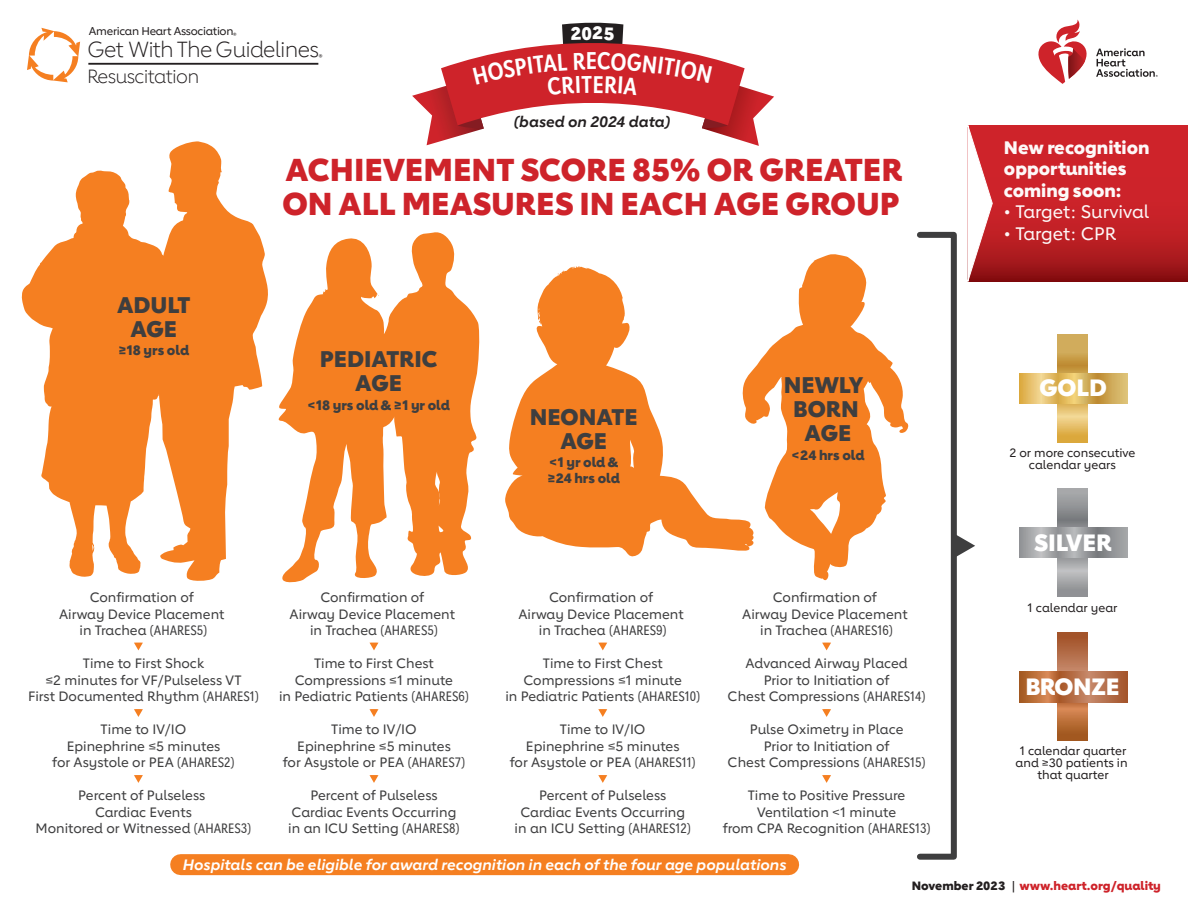
<style>
.page{position:relative;width:1188px;height:918px;background:#fff}
.page>*{position:absolute;margin:0;border:0;box-sizing:border-box;transform-origin:0 0}
.t1{font:800 31.5px/34.8px "Lub Dub";color:#ce232a}
.t2{font:700 24px "Lub Dub Condensed";color:#fff}
.t3{font:800 23.55px "Lub Dub";color:#fff}
.t4{font:800 22.5px/24px "Lub Dub";color:#3e3e3f;text-align:center}
.t5{font:300 21.75px "Lub Dub";letter-spacing:-.035em;color:#231f20}
.t6{font:300 19.05px "Lub Dub";letter-spacing:-.035em;color:#231f20}
.t7{font:800 18px/21.6px "Lub Dub";color:rgb(255 255 255/.97)}
.t8{font:500 18px "Lub Dub";color:rgb(255 255 255/.97)}
.t9{font:800 18px "Lub Dub";color:#fff}
.t10{font:italic 700 15px "Lub Dub";color:#fff}
.t11{font:italic 700 15px "Lub Dub";color:#231f20}
.t12{font:500 13.5px/16.5px "Lub Dub";color:#3e3e3f;text-align:center}
.t13{font:800 13.5px/15.6px "Lub Dub";color:#3e3e3f}
.t14{font:13.5px "Lub Dub Condensed";color:#3e3e3f}
.t15{font:500 12px/12px "Lub Dub";color:#231f20;text-align:center}
.t16{font:800 12px "Lub Dub";color:#ce232a}
.t17{font:500 11.25px "Lub Dub";letter-spacing:-.025em;color:#231f20}
.t18{font:500 8.1px "Lub Dub";color:#231f20}
.s1{font-family:"Lub Dub Condensed";font-weight:400}
.s2{font-family:"Lub Dub";font-weight:500}
.s3{color:#231f20}
.s4{font-weight:500;color:#231f20}
</style>
<div class="page">
<div style="left:181px;top:854px;width:608px;height:21px;background:#f57f21"></div>
<svg style="left:22px;top:170px;width:113px;height:407px;fill:#f57f21"></svg>
<svg style="left:135px;top:141px;width:133px;height:440px;fill:#f57f21"></svg>
<svg style="left:957px;top:535px;width:18px;height:22px"></svg>
<div style="left:917px;top:232px;width:40px;height:628px;border:6px solid #3e3e3f"></div>
<svg style="left:756px;top:254px;width:153px;height:327px;fill:#f57f21"></svg>
<svg style="left:1057px;top:334px;width:31px;height:108px;background:#d8af5a"></svg>
<svg style="left:1019px;top:373px;width:108px;height:30px;background:#dbb560"></svg>
<svg style="left:1057px;top:489px;width:31px;height:108px;background:#9a9c9e"></svg>
<svg style="left:1019px;top:528px;width:108px;height:30px;background:#9c9ea0"></svg>
<svg style="left:1057px;top:633px;width:31px;height:108px;background:#b56c3e"></svg>
<svg style="left:1019px;top:672px;width:108px;height:30px;background:#b86f44"></svg>
<svg style="left:822px;top:643px;width:9px;height:7px"></svg>
<svg style="left:822px;top:709px;width:9px;height:8px"></svg>
<svg style="left:822px;top:775px;width:9px;height:8px"></svg>
<svg style="left:598px;top:643px;width:9px;height:7px"></svg>
<svg style="left:598px;top:709px;width:9px;height:8px"></svg>
<svg style="left:598px;top:775px;width:9px;height:8px"></svg>
<svg style="left:370px;top:643px;width:8px;height:7px"></svg>
<svg style="left:370px;top:709px;width:8px;height:8px"></svg>
<svg style="left:370px;top:775px;width:8px;height:8px"></svg>
<svg style="left:134px;top:643px;width:9px;height:7px"></svg>
<svg style="left:134px;top:709px;width:9px;height:8px"></svg>
<svg style="left:134px;top:775px;width:9px;height:8px"></svg>
<svg style="left:505px;top:266px;width:251px;height:291px"></svg>
<svg style="left:278px;top:232px;width:202px;height:351px;fill:#f57f21"></svg>
<svg style="left:993px;top:125px;width:195px;height:156px;background:#c01f25"></svg>
<svg style="left:1096px;top:48px;width:62px;height:29px"></svg>
<svg style="left:1038px;top:20px;width:49px;height:64px"></svg>
<hr style="left:88px;top:63px;width:230px;height:2px;background:#231f20">
<svg style="left:27px;top:28px;width:53px;height:54px"></svg>
<svg style="left:967px;top:125px;width:26px;height:157px"></svg>
<svg style="left:412px;top:22px;width:362px;height:124px"></svg>
<p class="t17" style="left:89px;top:25px;width:149px">American Heart Association<sub>®</sub></p>
<h3 class="t5" style="left:87px;top:36px;width:234px">Get With TheGuidelines</h3>
<p class="t18" style="left:319px;top:52px;width:5px">®</p>
<h3 class="t6" style="left:87px;top:65px;width:114px">Resuscitation</h3>
<h3 class="t9" style="left:592px;top:22px;width:12px">2</h3>
<h2 class="t2" style="left:586px;top:47px;width:13px">E</h2>
<p class="t11" style="left:513px;top:112px;width:159px">(based on 2024 data)</p>
<h1 class="t1" style="left:282px;top:152px;width:622px">ACHIEVEMENT SCORE 85% OR GREATER<br>ON ALL MEASURES IN EACH AGE GROUP</h1>
<h3 class="t7" style="left:1004px;top:136px;width:147px">New recognition opportunities coming soon:</h3>
<h3 class="t8" style="left:1004px;top:201px;width:147px">• Target: Survival</h3>
<h3 class="t8" style="left:1004px;top:223px;width:114px">• Target: CPR</h3>
<h3 class="t4" style="left:117px;top:292px;width:75px">ADULT<br>AGE</h3>
<p class="t13" style="left:118px;top:342px;width:72px">≥18 yrs old</p>
<h3 class="t4" style="left:320px;top:347px;width:119px">PEDIATRIC<br>AGE</h3>
<p class="t13" style="left:307px;top:397px;width:144px">&lt;18 yrs old &amp; ≥1 yr old</p>
<p class="t12" style="left:59px;top:589px;width:167px">Confirmation of<br>Airway Device Placement in Trachea <span class="s1">(AHARES5)</span></p>
<p class="t12" style="left:28px;top:655px;width:232px">Time to First Shock<br>≤2 minutes for VF/Pulseless VT<br>First Documented Rhythm <span class="s1">(AHARES1)</span></p>
<p class="t12" style="left:52px;top:721px;width:184px">Time to IV/IO<br>Epinephrine ≤5 minutes<br>for Asystole or PEA <span class="s1">(AHARES2)</span></p>
<p class="t12" style="left:36px;top:787px;width:217px">Percent of Pulseless<br>Cardiac Events<br>Monitored or Witnessed <span class="s1">(AHARES3)</span></p>
<p class="t12" style="left:290px;top:589px;width:167px">Confirmation of<br>Airway Device Placement in Trachea <span class="s1">(AHARES5)</span></p>
<p class="t12" style="left:279px;top:655px;width:191px">Time to First Chest<br>Compressions ≤1 minute<br>in Pediatric Patients <span class="s1">(AHARES6)</span></p>
<p class="t12" style="left:283px;top:721px;width:184px">Time to IV/IO<br>Epinephrine ≤5 minutes<br>for Asystole or PEA <span class="s1">(AHARES7)</span></p>
<p class="t12" style="left:288px;top:787px;width:173px">Percent of Pulseless<br>Cardiac Events Occurring in an ICU Setting <span class="s1">(AHARES8)</span></p>
<h3 class="t4" style="left:530px;top:404px;width:109px">NEONATE<br>AGE</h3>
<p class="t13" style="left:548px;top:454px;width:74px">&lt;1 yr old &amp; ≥24 hrs old</p>
<p class="t12" style="left:518px;top:589px;width:167px">Confirmation of<br>Airway Device Placement in Trachea <span class="s1">(AHARES9)</span></p>
<p class="t12" style="left:505px;top:655px;width:196px">Time to First Chest<br>Compressions ≤1 minute<br>in Pediatric Patients <span class="s1">(AHARES10)</span></p>
<p class="t12" style="left:510px;top:721px;width:187px">Time to IV/IO<br>Epinephrine ≤5 minutes<br>for Asystole or PEA <span class="s1">(AHARES11)</span></p>
<p class="t12" style="left:515px;top:787px;width:178px">Percent of Pulseless<br>Cardiac Events Occurring in an ICU Setting <span class="s1">(AHARES12)</span></p>
<h3 class="t4" style="left:784px;top:373px;width:81px">NEWLY<br>BORN<br>AGE</h3>
<p class="t13" style="left:792px;top:447px;width:74px">&lt;24 hrs old</p>
<p class="t15" style="left:1009px;top:446px;width:128px">2 or more consecutive calendar years</p>
<h3 class="t3" style="left:1039px;top:373px;width:69px">GOLD</h3>
<p class="t12" style="left:742px;top:589px;width:167px">Confirmation of<br>Airway Device Placement</p>
<p class="t14" style="left:760px;top:622px;width:134px"><span class="s2">in Trachea</span> (AHARES16)</p>
<p class="t12" style="left:728px;top:655px;width:199px">Advanced Airway Placed<br>Prior to Initiation of<br>Chest Compressions <span class="s1">(AHARES14)</span></p>
<p class="t12" style="left:728px;top:721px;width:199px">Pulse Oximetry in Place<br>Prior to Initiation of<br>Chest Compressions <span class="s1">(AHARES15)</span></p>
<p class="t12" style="left:723px;top:787px;width:209px">Time to Positive Pressure<br>Ventilation &lt;1 minute<br>from CPA Recognition <span class="s1">(AHARES13)</span></p>
<h3 class="t3" style="left:1034px;top:528px;width:79px">SILVER</h3>
<p class="t15" style="left:1028px;top:601px;width:91px">1 calendar year</p>
<h3 class="t3" style="left:1025px;top:672px;width:96px">BRONZE</h3>
<p class="t15" style="left:1016px;top:745px;width:114px">1 calendar quarter and ≥30 patients in that quarter</p>
<p class="t10" style="left:183px;top:856px;width:605px">Hospitals can be eligible for award recognition in each of the four age populations</p>
<p class="t16" style="left:912px;top:879px;width:251px"><span class="s3">November 2023</span> <span class="s4">|</span> www.heart.org/quality</p>
</div>
